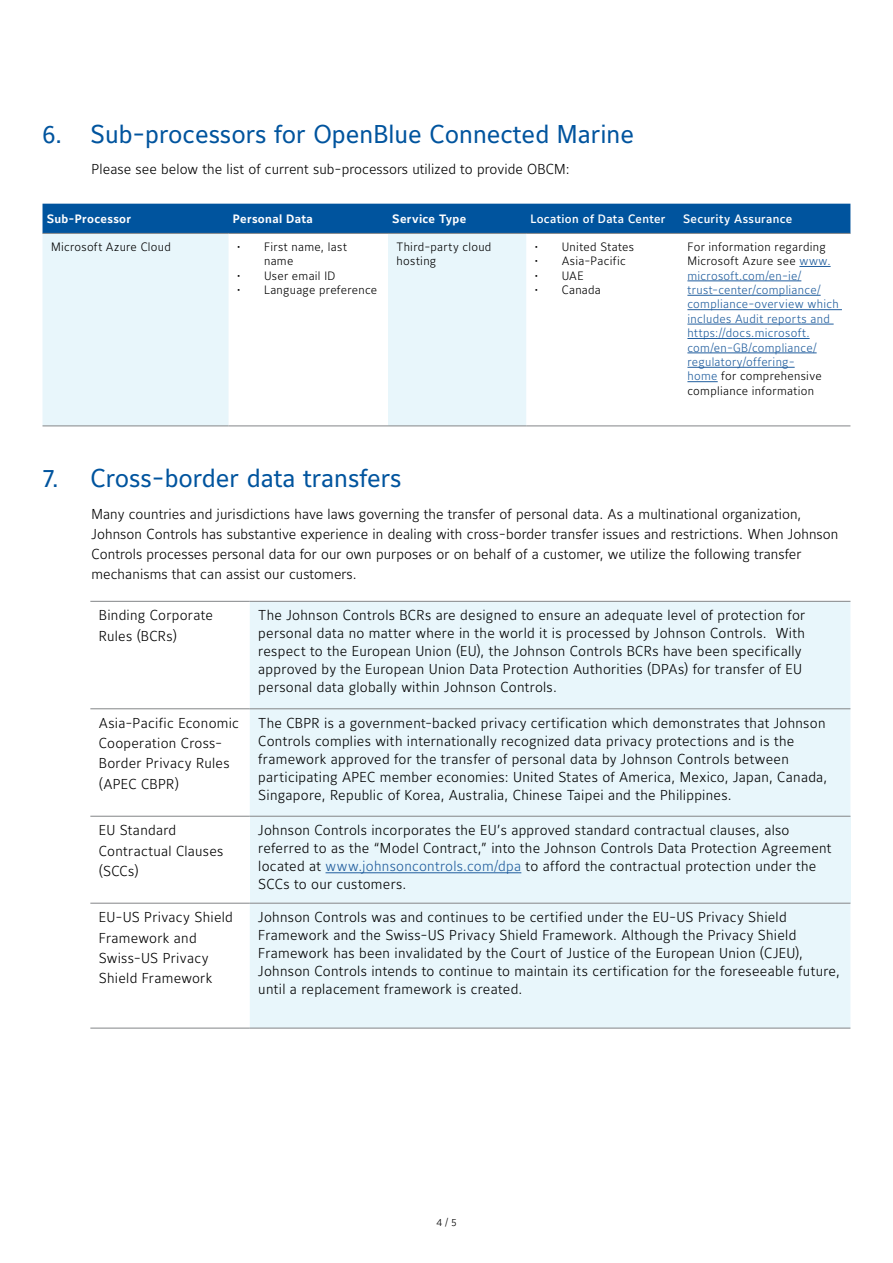
<style>
.page{position:relative;width:893px;height:1263px;background:#fff}
.page>*{position:absolute;margin:0;border:0;box-sizing:border-box;transform-origin:0 0}
.t1{font:25.5px "Maurea Jci Lf ML";color:#00549e}
.t2{font:300 14.25px/18px "Maurea Jci Lf ML";letter-spacing:.015em;color:#000}
.t3{font:300 12px/14.4px "Maurea Jci Lf ML";letter-spacing:.025em;color:#215e9e}
.t4{font:300 12px/14.4px "Maurea Jci Lf ML";letter-spacing:.025em;color:#000}
.t5{font:500 12px "Maurea Jci Lf ML";letter-spacing:.03em;color:#fff}
.t6{font:700 12px "Maurea Jci Lf ML";letter-spacing:.025em;color:#fff}
.t7{font:300 10.5px "Maurea Jci Lf ML";color:#000}
.s1{color:#000}
.s2{color:#215e9e}
</style>
<div class="page">
<div style="left:43px;top:204px;width:807px;height:29px;background:#00549e"></div>
<svg style="left:43px;top:234px;width:483px;height:191px;fill:#e8f6fb"></svg>
<hr style="left:43px;top:233px;width:186px;height:1px;background:#8a8c8e">
<hr style="left:229px;top:233px;width:159px;height:1px;background:#8a8c8e">
<hr style="left:388px;top:233px;width:138px;height:1px;background:#8a8c8e">
<hr style="left:526px;top:233px;width:153px;height:1px;background:#8a8c8e">
<hr style="left:679px;top:233px;width:171px;height:1px;background:#8a8c8e">
<hr style="left:43px;top:425px;width:186px;height:1px;background:#8a8c8e">
<hr style="left:229px;top:425px;width:159px;height:1px;background:#8a8c8e">
<hr style="left:388px;top:425px;width:138px;height:1px;background:#8a8c8e">
<hr style="left:526px;top:425px;width:153px;height:1px;background:#8a8c8e">
<hr style="left:679px;top:425px;width:171px;height:1px;background:#8a8c8e">
<hr style="left:799px;top:266px;width:32px;height:1px;background:#215e9e">
<hr style="left:687px;top:281px;width:114px;height:1px;background:#215e9e">
<hr style="left:687px;top:295px;width:134px;height:1px;background:#215e9e">
<hr style="left:687px;top:309px;width:155px;height:1px;background:#215e9e">
<hr style="left:687px;top:324px;width:147px;height:1px;background:#215e9e">
<hr style="left:687px;top:338px;width:123px;height:1px;background:#215e9e">
<hr style="left:687px;top:353px;width:130px;height:1px;background:#215e9e">
<hr style="left:687px;top:367px;width:108px;height:1px;background:#215e9e">
<hr style="left:687px;top:381px;width:31px;height:1px;background:#215e9e">
<div style="left:250px;top:602px;width:600px;height:425px;background:#e8f6fb"></div>
<div style="left:250px;top:816px;width:600px;height:87px;background:#e8f6fb"></div>
<hr style="left:90px;top:601px;width:160px;height:1px;background:#8a8c8e">
<hr style="left:250px;top:601px;width:600px;height:1px;background:#8a8c8e">
<hr style="left:90px;top:708px;width:160px;height:1px;background:#8a8c8e">
<hr style="left:250px;top:708px;width:600px;height:1px;background:#8a8c8e">
<hr style="left:90px;top:816px;width:160px;height:1px;background:#8a8c8e">
<hr style="left:250px;top:816px;width:600px;height:1px;background:#8a8c8e">
<hr style="left:90px;top:903px;width:160px;height:1px;background:#8a8c8e">
<hr style="left:250px;top:903px;width:600px;height:1px;background:#8a8c8e">
<hr style="left:90px;top:1027px;width:160px;height:2px;background:#8a8c8e">
<hr style="left:250px;top:1027px;width:600px;height:2px;background:#8a8c8e">
<hr style="left:326px;top:872px;width:195px;height:1px;background:#215e9e">
<h1 class="t1" style="left:43px;top:118px;width:593px">6. Sub-processors for OpenBlue Connected Marine</h1>
<p class="t2" style="left:92px;top:160px;width:480px">Please see below the list of current sub-processors utilized to provide OBCM:</p>
<p class="t6" style="left:47px;top:212px;width:86px">Sub-Processor</p>
<p class="t6" style="left:233px;top:212px;width:82px">Personal Data</p>
<p class="t6" style="left:392px;top:212px;width:76px">Service Type</p>
<p class="t5" style="left:530px;top:212px;width:137px">Location of Data Center</p>
<p class="t5" style="left:683px;top:212px;width:111px">Security Assurance</p>
<p class="t4" style="left:51px;top:239px;width:121px">Microsoft Azure Cloud</p>
<p class="t4" style="left:264px;top:239px;width:84px;text-indent:-27px">• First name, last name</p>
<p class="t4" style="left:237px;top:268px;width:100px">• User email ID</p>
<p class="t4" style="left:237px;top:282px;width:142px">• Language preference</p>
<p class="t4" style="left:396px;top:239px;width:96px">Third-party cloud hosting</p>
<p class="t4" style="left:535px;top:239px;width:101px">• United States</p>
<p class="t3" style="left:687px;top:239px;width:153px"><span class="s1">For information regarding<br>Microsoft Azure see</span> www. microsoft.com/en-ie/ trust-center/compliance/ compliance-overview which includes Audit reports and https://docs.microsoft. com/en-GB/compliance/ regulatory/offering-<br>home <span class="s1">for comprehensive compliance information</span></p>
<p class="t4" style="left:535px;top:254px;width:93px">• Asia-Pacific</p>
<p class="t4" style="left:535px;top:268px;width:50px">• UAE</p>
<p class="t4" style="left:535px;top:282px;width:68px">• Canada</p>
<h1 class="t1" style="left:43px;top:463px;width:360px">7. Cross-border data transfers</h1>
<p class="t2" style="left:92px;top:503px;width:748px;line-height:20.2px">Many countries and jurisdictions have laws governing the transfer of personal data. As a multinational organization, Johnson Controls has substantive experience in dealing with cross-border transfer issues and restrictions. When Johnson Controls processes personal data for our own purposes or on behalf of a customer, we utilize the following transfer mechanisms that can assist our customers.</p>
<p class="t2" style="left:99px;top:605px;width:116px;line-height:20.2px">Binding Corporate<br>Rules (BCRs)</p>
<p class="t2" style="left:258px;top:606px;width:548px">The Johnson Controls BCRs are designed to ensure an adequate level of protection for personal data no matter where in the world it is processed by Johnson Controls. With respect to the European Union (EU), the Johnson Controls BCRs have been specifically approved by the European Union Data Protection Authorities (DPAs) for transfer of EU personal data globally within Johnson Controls.</p>
<p class="t2" style="left:99px;top:712px;width:142px;line-height:20.2px">Asia-Pacific Economic<br>Cooperation Cross-<br>Border Privacy Rules (APEC CBPR)</p>
<p class="t2" style="left:258px;top:714px;width:571px">The CBPR is a government-backed privacy certification which demonstrates that Johnson Controls complies with internationally recognized data privacy protections and is the framework approved for the transfer of personal data by Johnson Controls between participating APEC member economies: United States of America, Mexico, Japan, Canada, Singapore, Republic of Korea, Australia, Chinese Taipei and the Philippines.</p>
<p class="t2" style="left:99px;top:820px;width:126px;line-height:20.2px">EU Standard<br>Contractual Clauses (SCCs)</p>
<p class="t2" style="left:258px;top:821px;width:575px">Johnson Controls incorporates the EU’s approved standard contractual clauses, also referred to as the “Model Contract,” into the Johnson Controls Data Protection Agreement located at <span class="s2">www.johnsoncontrols.com/dpa</span> to afford the contractual protection under the SCCs to our customers.</p>
<p class="t2" style="left:99px;top:907px;width:136px;line-height:20.2px">EU-US Privacy Shield<br>Framework and<br>Swiss-US Privacy<br>Shield Framework</p>
<p class="t2" style="left:258px;top:908px;width:583px">Johnson Controls was and continues to be certified under the EU-US Privacy Shield Framework and the Swiss-US Privacy Shield Framework. Although the Privacy Shield Framework has been invalidated by the Court of Justice of the European Union (CJEU), Johnson Controls intends to continue to maintain its certification for the foreseeable future, until a replacement framework is created.</p>
<p class="t7" style="left:436px;top:1216px;width:22px">4 / 5</p>
</div>
